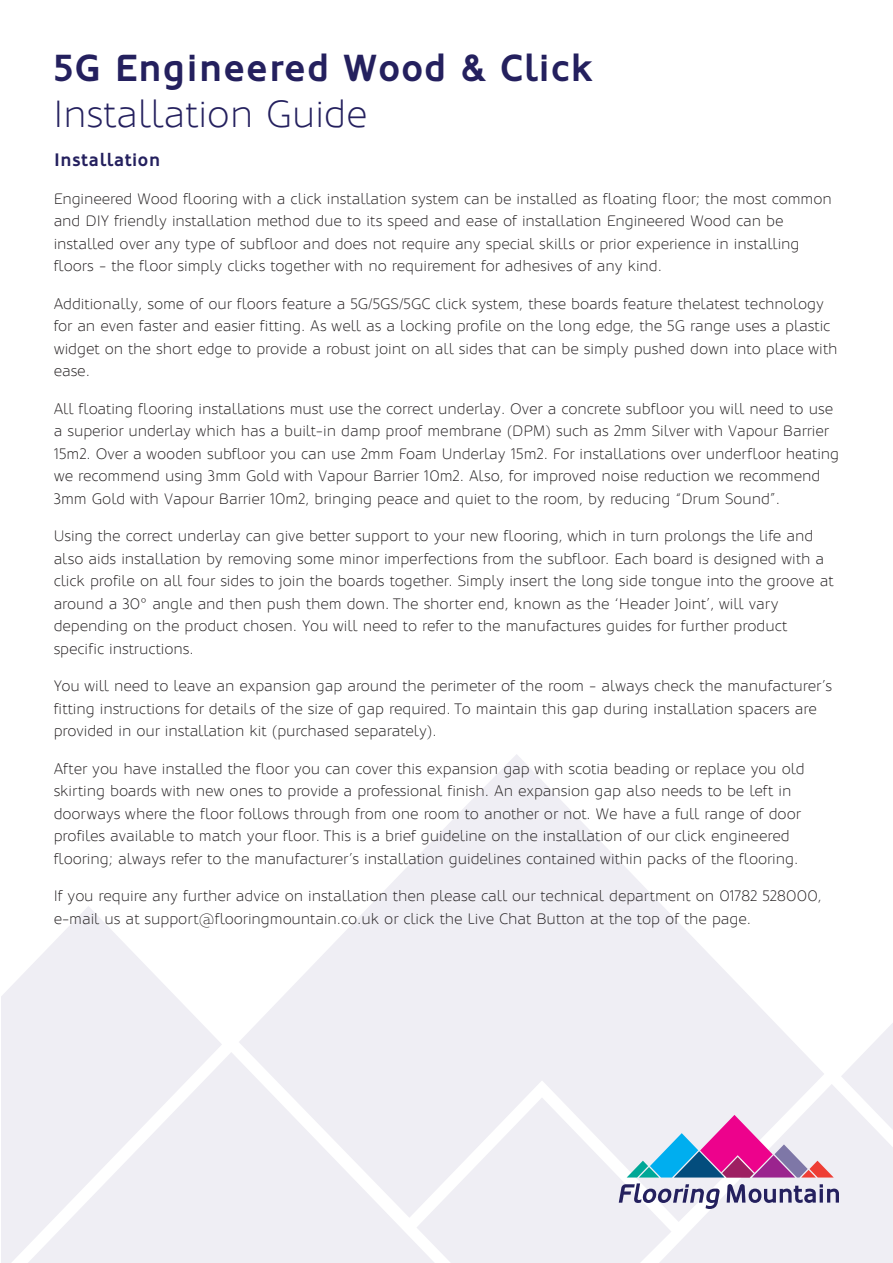
<style>
.page{position:relative;width:893px;height:1263px;background:#fff}
.page>*{position:absolute;margin:0;border:0;box-sizing:border-box;transform-origin:0 0}
.t1{font:700 37.5px "Oblik";letter-spacing:.04em;color:#24205e}
.t2{font:300 37.5px "Oblik W01";letter-spacing:.04em;color:#24205e}
.t3{font:700 18px "Oblik";letter-spacing:.04em;color:#24205e}
.t4{font:300 15px/22.5px "Oblik W01";letter-spacing:.04em;color:#231f20}
</style>
<div class="page">
<svg style="left:239px;top:754px;width:535px;height:298px;fill:#f6f6f9"></svg>
<svg style="left:1px;top:906px;width:221px;height:357px;fill:#efeef4"></svg>
<svg style="left:28px;top:1052px;width:388px;height:211px;background:#f0eff4"></svg>
<svg style="left:416px;top:1022px;width:477px;height:241px;background:#e9e4ee"></svg>
<p class="t1" style="left:54px;top:47px;width:540px">5G Engineered Wood &amp; Click</p>
<p class="t2" style="left:54px;top:92px;width:314px">Installation Guide</p>
<p class="t3" style="left:54px;top:150px;width:108px">Installation</p>
<p class="t4" style="left:54px;top:188px;width:779px">Engineered Wood flooring with a click installation system can be installed as floating floor; the most common and DIY friendly installation method due to its speed and ease of installation Engineered Wood can be</p>
<p class="t4" style="left:54px;top:233px;width:747px">installed over any type of subfloor and does not require any special skills or prior experience in installing floors - the floor simply clicks together with no requirement for adhesives of any kind.</p>
<p class="t4" style="left:54px;top:293px;width:785px">Additionally, some of our floors feature a 5G/5GS/5GC click system, these boards feature thelatest technology for an even faster and easier fitting. As well as a locking profile on the long edge, the 5G range uses a plastic widget on the short edge to provide a robust joint on all sides that can be simply pushed down into place with ease.</p>
<p class="t4" style="left:54px;top:398px;width:786px">All floating flooring installations must use the correct underlay. Over a concrete subfloor you will need to use a superior underlay which has a built-in damp proof membrane (DPM) such as 2mm Silver with Vapour Barrier 15m2. Over a wooden subfloor you can use 2mm Foam Underlay 15m2. For installations over underfloor heating we recommend using 3mm Gold with Vapour Barrier 10m2. Also, for improved noise reduction we recommend 3mm Gold with Vapour Barrier 10m2, bringing peace and quiet to the room, by reducing “Drum Sound”.</p>
<p class="t4" style="left:54px;top:525px;width:781px">Using the correct underlay can give better support to your new flooring, which in turn prolongs the life and also aids installation by removing some minor imperfections from the subfloor. Each board is designed with a click profile on all four sides to join the boards together. Simply insert the long side tongue into the groove at around a 30° angle and then push them down. The shorter end, known as the ‘Header Joint’, will vary</p>
<p class="t4" style="left:54px;top:615px;width:734px">depending on the product chosen. You will need to refer to the manufactures guides for further product</p>
<p class="t4" style="left:54px;top:638px;width:141px">specific instructions.</p>
<p class="t4" style="left:54px;top:675px;width:779px">You will need to leave an expansion gap around the perimeter of the room - always check the manufacturer’s fitting instructions for details of the size of gap required. To maintain this gap during installation spacers are provided in our installation kit (purchased separately).</p>
<p class="t4" style="left:54px;top:758px;width:752px">After you have installed the floor you can cover this expansion gap with scotia beading or replace you old skirting boards with new ones to provide a professional finish. An expansion gap also needs to be left in</p>
<p class="t4" style="left:54px;top:803px;width:748px">doorways where the floor follows through from one room to another or not. We have a full range of door</p>
<p class="t4" style="left:54px;top:825px;width:737px">profiles available to match your floor. This is a brief guideline on the installation of our click engineered</p>
<p class="t4" style="left:54px;top:848px;width:745px">flooring; always refer to the manufacturer’s installation guidelines contained within packs of the flooring.</p>
<p class="t4" style="left:54px;top:885px;width:769px">If you require any further advice on installation then please call our technical department on 01782 528000, e-mail us at support@flooringmountain.co.uk or click the Live Chat Button at the top of the page.</p>
</div>
